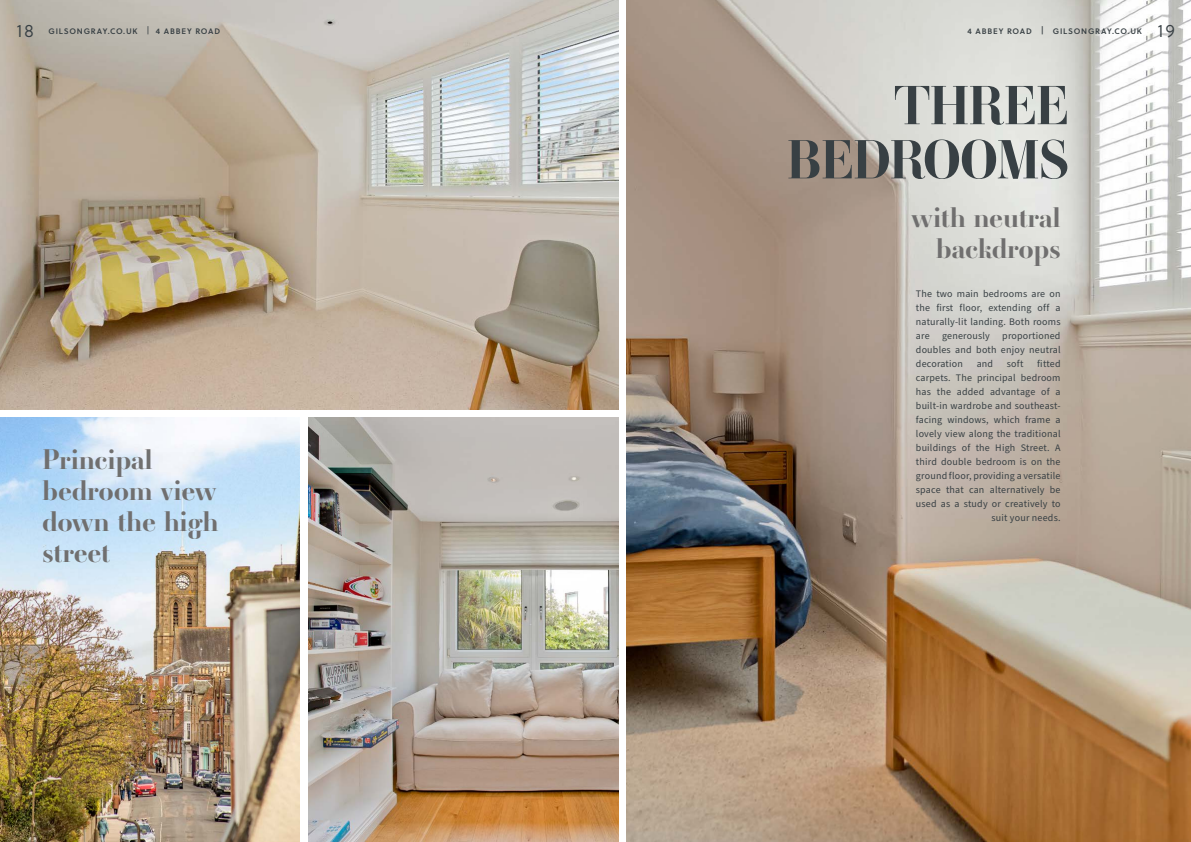
<style>
.page{position:relative;width:1191px;height:842px;background:#fff}
.page>*{position:absolute;margin:0;border:0;box-sizing:border-box;transform-origin:0 0}
.t1{font:700 54.2px/54.2px "Ambroise Std";letter-spacing:-.02em;color:#384044;text-align:right}
.t2{font:700 28px/31px "Ambroise Std";letter-spacing:.01em;color:#706f6f;text-align:right}
.t3{font:300 18px "Soleil";color:#384044}
.t4{font:10px/14px "Source Sans Pro";letter-spacing:.02em;color:#384044;text-align:justify}
.t5{font:8px "Soleil Sb";letter-spacing:.1em;color:#384044}
.s1{font-family:"Soleil"}
</style>
<div class="page">
<img style="left:626px;top:0;width:565px;height:842px">
<img style="left:0;top:418px;width:300px;height:424px">
<img style="left:308px;top:418px;width:310px;height:424px">
<img style="left:0;top:0;width:618px;height:409px">
<h3 class="t3" style="left:16px;top:18px;width:19px">18</h3>
<p class="t5" style="left:49px;top:25px;width:173px">GILSONGRAY.CO.UK <span class="s1">|</span> 4 ABBEY ROAD</p>
<p class="t5" style="left:967px;top:25px;width:176px">4 ABBEY ROAD | GILSONGRAY.CO.UK</p>
<h3 class="t3" style="left:1157px;top:18px;width:19px">19</h3>
<h2 class="t2" style="left:43px;top:444px;width:177px;text-align:left">Principal bedroom view down the high street</h2>
<h1 class="t1" style="left:786px;top:79px;width:284px">THREE<br>BEDROOMS</h1>
<h2 class="t2" style="left:911px;top:202px;width:151px">with neutral backdrops</h2>
<p class="t4" style="left:916px;top:287px;width:146px">The two main bedrooms are on the first floor, extending off a naturally-lit landing. Both rooms are generously proportioned doubles and both enjoy neutral decoration</p>
<p class="t4" style="left:916px;top:357px;width:146px;text-align:right">fitted<br>carpets. The principal bedroom has the added advantage of a built-in wardrobe and southeast&shy;facing windows, which frame a lovely view along the traditional buildings of the High Street. A third double bedroom is on the ground floor, providing a versatile space that can alternatively be used as a study or creatively to suit your needs.</p>
<p class="t4" style="left:976px;top:357px;width:18px">and</p>
<p class="t4" style="left:1007px;top:357px;width:18px">soft</p>
</div>
